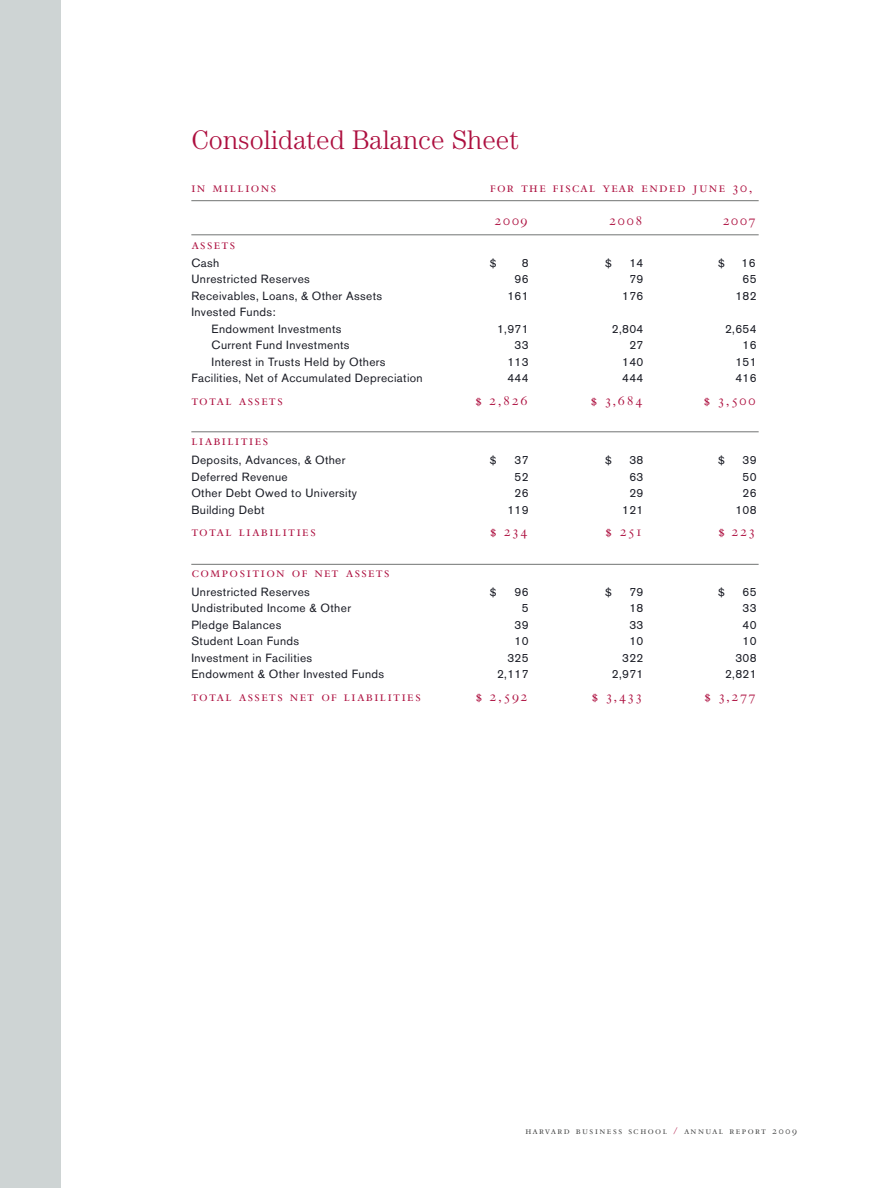
<style>
.page{position:relative;width:878px;height:1188px;background:#fff}
.page>*{position:absolute;margin:0;border:0;box-sizing:border-box;transform-origin:0 0}
.t1{font:300 27px "Century";letter-spacing:.005em;color:#ad0f3f}
.t2{font:15px "Bembo SC";letter-spacing:.1em;color:#ad0f3f}
.t3{font:15px "Bembo SC";letter-spacing:.08em;color:#ad0f3f}
.t4{font:11.85px/16.5px "Akzidenz Grotesk BQ";letter-spacing:.03em;color:#191b24}
.t5{font:10.5px "Bembo SC";letter-spacing:.13em;color:#424343}
.t6{font:10.5px "Akzidenz Grotesk BQ";color:#191b24}
.s1{color:#ad0f3f}
</style>
<div class="page">
<hr style="left:191px;top:200px;width:567px;height:1px;background:#727473">
<hr style="left:191px;top:234px;width:567px;height:1px;background:#727473">
<hr style="left:191px;top:431px;width:567px;height:1px;background:#727473">
<hr style="left:191px;top:564px;width:567px;height:1px;background:#727473">
<div style="left:0;top:0;width:61px;height:1188px;background:#ced4d4"></div>
<h1 class="t1" style="left:191px;top:131px;width:329px">Consolidated Balance Sheet</h1>
<p class="t2" style="left:191px;top:182px;width:86px">in millions</p>
<p class="t3" style="left:490px;top:182px;width:264px">for the fiscal year ended june 30,</p>
<p class="t2" style="left:494px;top:215px;width:35px">2009</p>
<p class="t2" style="left:609px;top:215px;width:35px">2008</p>
<p class="t2" style="left:722px;top:215px;width:34px">2007</p>
<p class="t2" style="left:191px;top:239px;width:45px">assets</p>
<p class="t4" style="left:191px;top:255px;width:29px">Cash</p>
<p class="t6" style="left:490px;top:259px;width:8px">$</p>
<p class="t4" style="left:522px;top:255px;width:8px">8</p>
<p class="t6" style="left:605px;top:259px;width:8px">$</p>
<p class="t4" style="left:629px;top:255px;width:16px">14</p>
<p class="t6" style="left:718px;top:259px;width:8px">$</p>
<p class="t4" style="left:741px;top:255px;width:16px">16</p>
<p class="t4" style="left:191px;top:272px;width:120px">Unrestricted Reserves</p>
<p class="t4" style="left:514px;top:272px;width:16px">96</p>
<p class="t4" style="left:629px;top:272px;width:16px">79</p>
<p class="t4" style="left:742px;top:272px;width:16px">65</p>
<p class="t4" style="left:191px;top:288px;width:192px">Receivables, Loans, &amp; Other Assets</p>
<p class="t4" style="left:507px;top:288px;width:23px">161</p>
<p class="t4" style="left:622px;top:288px;width:23px">176</p>
<p class="t4" style="left:735px;top:288px;width:23px">182</p>
<p class="t4" style="left:211px;top:305px;width:131px;text-indent:-20px">Invested Funds:<br>Endowment Investments</p>
<p class="t4" style="left:497px;top:321px;width:33px">1,971</p>
<p class="t4" style="left:612px;top:321px;width:33px">2,804</p>
<p class="t4" style="left:725px;top:321px;width:33px">2,654</p>
<p class="t4" style="left:211px;top:338px;width:139px">Current Fund Investments</p>
<p class="t4" style="left:514px;top:338px;width:16px">33</p>
<p class="t4" style="left:629px;top:338px;width:16px">27</p>
<p class="t4" style="left:742px;top:338px;width:16px">16</p>
<p class="t4" style="left:211px;top:354px;width:175px">Interest in Trusts Held by Others</p>
<p class="t4" style="left:507px;top:354px;width:23px">113</p>
<p class="t4" style="left:622px;top:354px;width:23px">140</p>
<p class="t4" style="left:735px;top:354px;width:23px">151</p>
<p class="t4" style="left:191px;top:371px;width:233px">Facilities, Net of Accumulated Depreciation</p>
<p class="t4" style="left:507px;top:371px;width:23px">444</p>
<p class="t4" style="left:622px;top:371px;width:23px">444</p>
<p class="t4" style="left:735px;top:371px;width:23px">416</p>
<p class="t3" style="left:191px;top:395px;width:93px">total assets</p>
<p class="t2" style="left:475px;top:395px;width:54px">$ 2,826</p>
<p class="t2" style="left:590px;top:395px;width:53px">$ 3,684</p>
<p class="t2" style="left:703px;top:395px;width:54px">$ 3,500</p>
<p class="t2" style="left:191px;top:436px;width:78px">liabilities</p>
<p class="t4" style="left:191px;top:453px;width:156px">Deposits, Advances, &amp; Other</p>
<p class="t6" style="left:490px;top:457px;width:8px">$</p>
<p class="t4" style="left:514px;top:453px;width:16px">37</p>
<p class="t6" style="left:605px;top:457px;width:8px">$</p>
<p class="t4" style="left:629px;top:453px;width:16px">38</p>
<p class="t6" style="left:718px;top:457px;width:8px">$</p>
<p class="t4" style="left:742px;top:453px;width:16px">39</p>
<p class="t4" style="left:191px;top:469px;width:98px">Deferred Revenue</p>
<p class="t4" style="left:514px;top:469px;width:16px">52</p>
<p class="t4" style="left:629px;top:469px;width:16px">63</p>
<p class="t4" style="left:742px;top:469px;width:16px">50</p>
<p class="t4" style="left:191px;top:486px;width:167px">Other Debt Owed to University</p>
<p class="t4" style="left:514px;top:486px;width:16px">26</p>
<p class="t4" style="left:629px;top:486px;width:16px">29</p>
<p class="t4" style="left:742px;top:486px;width:16px">26</p>
<p class="t4" style="left:191px;top:502px;width:75px">Building Debt</p>
<p class="t4" style="left:507px;top:502px;width:23px">119</p>
<p class="t4" style="left:622px;top:502px;width:23px">121</p>
<p class="t4" style="left:735px;top:502px;width:23px">108</p>
<p class="t2" style="left:191px;top:526px;width:126px">total liabilities</p>
<p class="t2" style="left:490px;top:526px;width:39px">$ 234</p>
<p class="t2" style="left:605px;top:526px;width:39px">$ 251</p>
<p class="t2" style="left:718px;top:526px;width:39px">$ 223</p>
<p class="t2" style="left:191px;top:567px;width:200px">composition of net assets</p>
<p class="t4" style="left:191px;top:585px;width:120px">Unrestricted Reserves</p>
<p class="t6" style="left:490px;top:588px;width:8px">$</p>
<p class="t4" style="left:514px;top:585px;width:16px">96</p>
<p class="t6" style="left:605px;top:588px;width:8px">$</p>
<p class="t4" style="left:629px;top:585px;width:16px">79</p>
<p class="t6" style="left:718px;top:588px;width:8px">$</p>
<p class="t4" style="left:742px;top:585px;width:16px">65</p>
<p class="t4" style="left:191px;top:601px;width:161px">Undistributed Income &amp; Other</p>
<p class="t4" style="left:522px;top:601px;width:8px">5</p>
<p class="t4" style="left:629px;top:601px;width:16px">18</p>
<p class="t4" style="left:742px;top:601px;width:16px">33</p>
<p class="t4" style="left:191px;top:618px;width:92px">Pledge Balances</p>
<p class="t4" style="left:514px;top:618px;width:16px">39</p>
<p class="t4" style="left:629px;top:618px;width:16px">33</p>
<p class="t4" style="left:742px;top:618px;width:16px">40</p>
<p class="t4" style="left:191px;top:634px;width:109px">Student Loan Funds</p>
<p class="t4" style="left:514px;top:634px;width:16px">10</p>
<p class="t4" style="left:629px;top:634px;width:16px">10</p>
<p class="t4" style="left:742px;top:634px;width:16px">10</p>
<p class="t4" style="left:191px;top:651px;width:122px">Investment in Facilities</p>
<p class="t4" style="left:507px;top:651px;width:23px">325</p>
<p class="t4" style="left:622px;top:651px;width:23px">322</p>
<p class="t4" style="left:735px;top:651px;width:23px">308</p>
<p class="t4" style="left:191px;top:667px;width:194px">Endowment &amp; Other Invested Funds</p>
<p class="t4" style="left:497px;top:667px;width:33px">2,117</p>
<p class="t4" style="left:612px;top:667px;width:33px">2,971</p>
<p class="t4" style="left:725px;top:667px;width:33px">2,821</p>
<p class="t3" style="left:191px;top:691px;width:231px">total assets net of liabilities</p>
<p class="t2" style="left:475px;top:691px;width:54px">$ 2,592</p>
<p class="t2" style="left:591px;top:691px;width:52px">$ 3,433</p>
<p class="t2" style="left:704px;top:691px;width:53px">$ 3,277</p>
<p class="t5" style="left:525px;top:1127px;width:273px">harvard business school <span class="s1">/</span> annual report 2009</p>
</div>
